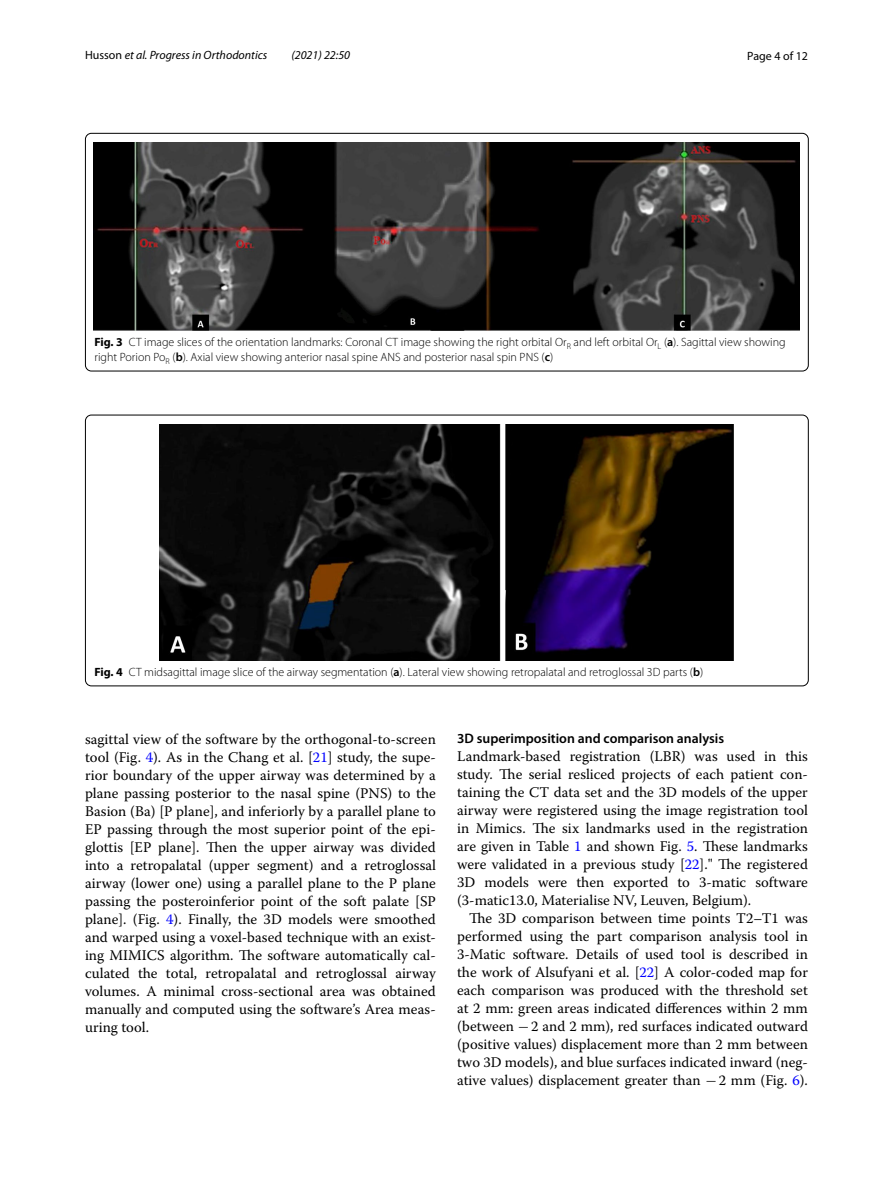
<style>
.page{position:relative;width:893px;height:1187px;background:#fff}
.page>*{position:absolute;margin:0;border:0;box-sizing:border-box;transform-origin:0 0}
.t1{font:14.7px/18px "Warnock Pro";color:#000;text-align:justify}
.t2{font:600 13.8px "Myriad Pro";color:#000}
.t3{font:300 12px/15px "Myriad Pro";color:#000}
.t4{font:italic 12px "Myriad Pro";color:#000}
.t5{font:12px "Myriad Pro";color:#000}
.s1{font-style:normal}
.s2{font-weight:700}
.s3{font-weight:600}
.s4{color:#00f}
.s5{font-family:"MTSY"}
</style>
<div class="page">
<img style="left:94px;top:142px;width:706px;height:189px">
<div style="left:85px;top:133px;width:723px;height:238px;border:1px solid #000;border-radius:6px"></div>
<img style="left:160px;top:424px;width:574px;height:236px">
<div style="left:85px;top:415px;width:723px;height:271px;border:1px solid #000;border-radius:6px"></div>
<p class="t4" style="left:85px;top:48px;width:184px"><span class="s1">Husson</span> et al. Progress in Orthodontics</p>
<p class="t4" style="left:291px;top:48px;width:60px">(2021) 22:50</p>
<p class="t5" style="left:747px;top:48px;width:62px">Page 4 of 12</p>
<p class="t3" style="left:94px;top:335px;width:693px"><span class="s2">Fig. 3</span> CT image slices of the orientation landmarks: Coronal CT image showing the right orbital Or<sub>R</sub> and left orbital Or<sub>L</sub> (<span class="s3">a</span>). Sagittal view showing right Porion Po<sub>R</sub> (<span class="s3">b</span>). Axial view showing anterior nasal spine ANS and posterior nasal spin PNS (<span class="s3">c</span>)</p>
<p class="t3" style="left:94px;top:664px;width:610px"><span class="s2">Fig. 4</span> CT midsagittal image slice of the airway segmentation (<span class="s3">a</span>). Lateral view showing retropalatal and retroglossal 3D parts (<span class="s3">b</span>)</p>
<p class="t1" style="left:85px;top:729px;width:352px">sagittal view of the software by the orthogonal-to-screen tool (Fig. <span class="s4">4</span>). As in the Chang et al. [<span class="s4">21</span>] study, the supe&shy;rior boundary of the upper airway was determined by a plane passing posterior to the nasal spine (PNS) to the Basion (Ba) [P plane], and inferiorly by a parallel plane to EP passing through the most superior point of the epi&shy;glottis [EP plane]. Then the upper airway was divided into a retropalatal (upper segment) and a retroglossal airway (lower one) using a parallel plane to the P plane passing the posteroinferior point of the soft palate [SP plane]. (Fig. <span class="s4">4</span>). Finally, the 3D models were smoothed and warped using a voxel-based technique with an exist&shy;ing MIMICS algorithm. The software automatically cal&shy;culated the total, retropalatal and retroglossal airway volumes. A minimal cross-sectional area was obtained manually and computed using the software’s Area meas&shy;uring tool.</p>
<p class="t2" style="left:457px;top:729px;width:269px">3D superimposition and comparison analysis</p>
<p class="t1" style="left:457px;top:747px;width:352px">Landmark-based registration (LBR) was used in this study. The serial resliced projects of each patient con&shy;taining the CT data set and the 3D models of the upper airway were registered using the image registration tool in Mimics. The six landmarks used in the registration are given in Table <span class="s4">1</span> and shown Fig. <span class="s4">5</span>. These landmarks were validated in a previous study [<span class="s4">22</span>]." The registered 3D models were then exported to 3-matic software (3-matic13.0, Materialise NV, Leuven, Belgium).</p>
<p class="t1" style="left:457px;top:909px;width:352px;text-indent:12px">The 3D comparison between time points T2–T1 was performed using the part comparison analysis tool in 3-Matic software. Details of used tool is described in the work of Alsufyani et al. [<span class="s4">22</span>] A color-coded map for each comparison was produced with the threshold set at 2 mm: green areas indicated differences within 2 mm (between <span class="s5">−</span>2 and 2 mm), red surfaces indicated outward (positive values) displacement more than 2 mm between two 3D models), and blue surfaces indicated inward (neg&shy;ative values) displacement greater than <span class="s5">−</span>2 mm (Fig. <span class="s4">6</span>).</p>
</div>
